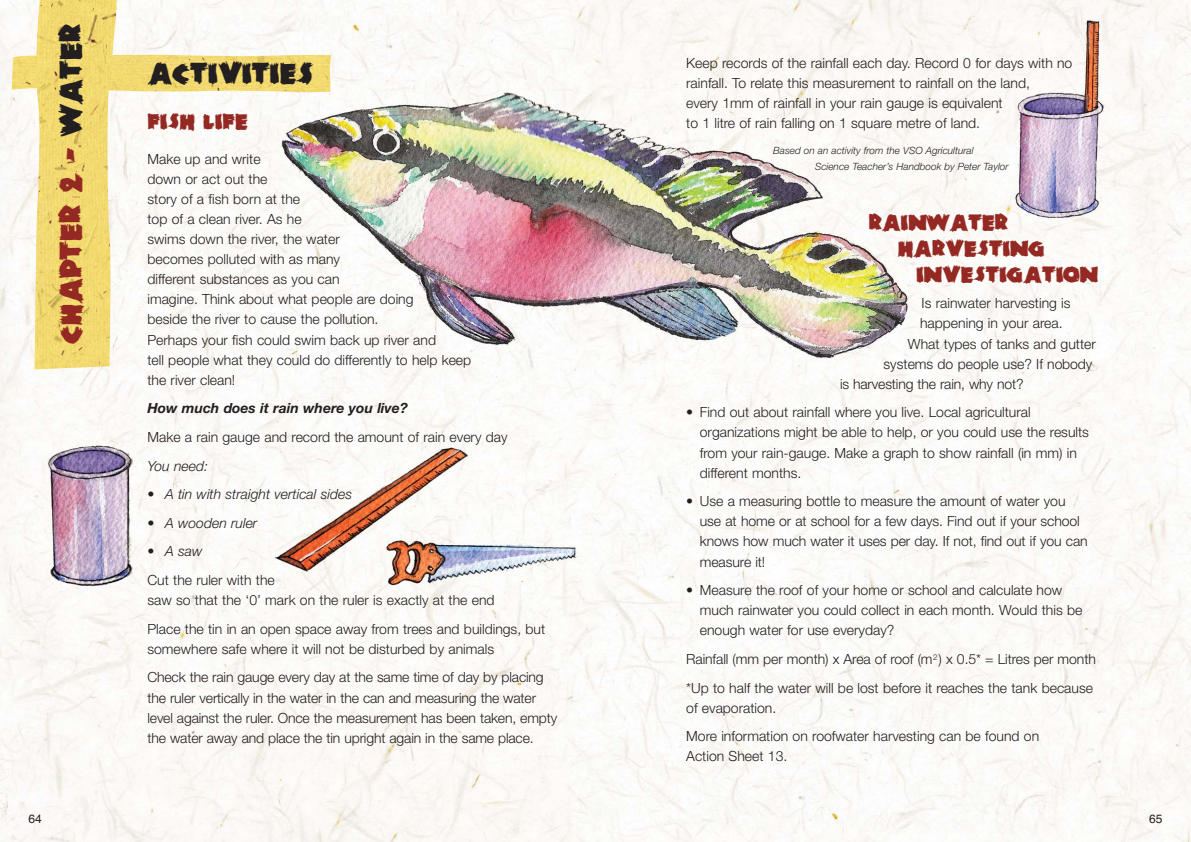
<style>
.page{position:relative;width:1191px;height:842px;background:#fff}
.page>*{position:absolute;margin:0;border:0;box-sizing:border-box;transform-origin:0 0}
.t1{font:35.6px "Zombie";color:#942923}
.t2{font:34px "Zombie";color:#231f20}
.t3{font:26px "Zombie";color:#942923}
.t4{font:300 14px/20.1px "Helvetica Neue";color:#231f20}
.t5{font:italic 300 14px "Helvetica Neue";color:#231f20}
.t6{font:italic 700 14px "Helvetica Neue";color:#231f20}
.t7{font:12px "Helvetica";color:#231f20}
.t8{font:italic 300 10px/16.1px "Helvetica Neue";color:#231f20}
.s1{color:#231f20}
.s2{font-size:37px}
.s3{font-style:italic}
</style>
<div class="page">
<img style="left:0;top:1px;width:1191px;height:841px">
<img style="left:12px;top:55px;width:319px;height:38px">
<img style="left:34px;top:1px;width:83px;height:368px">
<h1 class="t1" style="left:59px;top:344px;width:321px;rotate:-90deg">Chapter 2 - <span class="s1">Water</span></h1>
<h2 class="t2" style="left:147px;top:62px;width:168px">ACTIVITIE<span class="s2">S</span></h2>
<h3 class="t3" style="left:147px;top:113px;width:102px">FISH LIFE</h3>
<p class="t4" style="left:147px;top:150px;width:325px">Make up and write<br>down or act out the<br>story of a fish born at the<br>top of a clean river. As he<br>swims down the river, the water<br>becomes polluted with as many<br>different substances as you can<br>imagine. Think about what people are doing<br>beside the river to cause the pollution.<br>Perhaps your fish could swim back up river and<br>tell people what they could do differently to help keep the river clean!</p>
<p class="t6" style="left:147px;top:403px;width:262px">How much does it rain where you live?</p>
<p class="t4" style="left:147px;top:428px;width:361px">Make a rain gauge and record the amount of rain every day</p>
<p class="t5" style="left:147px;top:460px;width:62px">You need:</p>
<p class="t5" style="left:147px;top:489px;width:206px">• A tin with straight vertical sides</p>
<p class="t5" style="left:147px;top:518px;width:111px">• A wooden ruler</p>
<p class="t5" style="left:147px;top:546px;width:57px">• A saw</p>
<p class="t4" style="left:147px;top:571px;width:349px">Cut the ruler with the<br>saw so that the ‘0’ mark on the ruler is exactly at the end</p>
<p class="t4" style="left:147px;top:620px;width:399px">Place the tin in an open space away from trees and buildings, but somewhere safe where it will not be disturbed by animals</p>
<p class="t4" style="left:147px;top:669px;width:411px">Check the rain gauge every day at the same time of day by placing the ruler vertically in the water in the can and measuring the water level against the ruler. Once the measurement has been taken, empty the water away and place the tin upright again in the same place.</p>
<p class="t4" style="left:686px;top:54px;width:388px">Keep records of the rainfall each day. Record 0 for days with no rainfall. To relate this measurement to rainfall on the land,<br>every 1mm of rainfall in your rain gauge is equivalent<br>to 1 litre of rain falling on 1 square metre of land.</p>
<p class="t8" style="left:815px;top:143px;width:195px;text-indent:-42px">Based on an activity from the VSO Agricultural<br>Science Teacher’s Handbook by Peter Taylor</p>
<h3 class="t3" style="left:868px;top:214px;width:141px">RAINWATER</h3>
<h3 class="t3" style="left:898px;top:240px;width:148px">HARVESTING</h3>
<h3 class="t3" style="left:916px;top:266px;width:183px">INVESTIGATION</h3>
<p class="t4" style="left:921px;top:295px;width:150px">Is rainwater harvesting is</p>
<p class="t4" style="left:920px;top:315px;width:144px">happening in your area.</p>
<p class="t4" style="left:908px;top:335px;width:189px">What types of tanks and gutter</p>
<p class="t4" style="left:883px;top:355px;width:210px">systems do people use? If nobody</p>
<p class="t4" style="left:840px;top:375px;width:185px">is harvesting the rain, why not?</p>
<p class="t4" style="left:700px;top:404px;width:391px;text-indent:-14px"><span class="s3">•</span> Find out about rainfall where you live. Local agricultural organizations might be able to help, or you could use the results from your rain-gauge. Make a graph to show rainfall (in mm) in different months.</p>
<p class="t4" style="left:700px;top:492px;width:389px;text-indent:-14px"><span class="s3">•</span> Use a measuring bottle to measure the amount of water you use at home or at school for a few days. Find out if your school knows how much water it uses per day. If not, find out if you can measure it!</p>
<p class="t4" style="left:700px;top:581px;width:384px;text-indent:-14px"><span class="s3">•</span> Measure the roof of your home or school and calculate how much rainwater you could collect in each month. Would this be enough water for use everyday?</p>
<p class="t4" style="left:686px;top:646px;width:411px;line-height:28.6px">Rainfall (mm per month) x Area of roof (m<sup>2</sup>) x 0.5* = Litres per month *Up to half the water will be lost before it reaches the tank because</p>
<p class="t4" style="left:686px;top:695px;width:354px;line-height:28.6px">of evaporation.<br>More information on roofwater harvesting can be found on</p>
<p class="t4" style="left:686px;top:748px;width:103px">Action Sheet 13.</p>
<p class="t7" style="left:28px;top:815px;width:15px">64</p>
<p class="t7" style="left:1149px;top:815px;width:15px">65</p>
</div>
